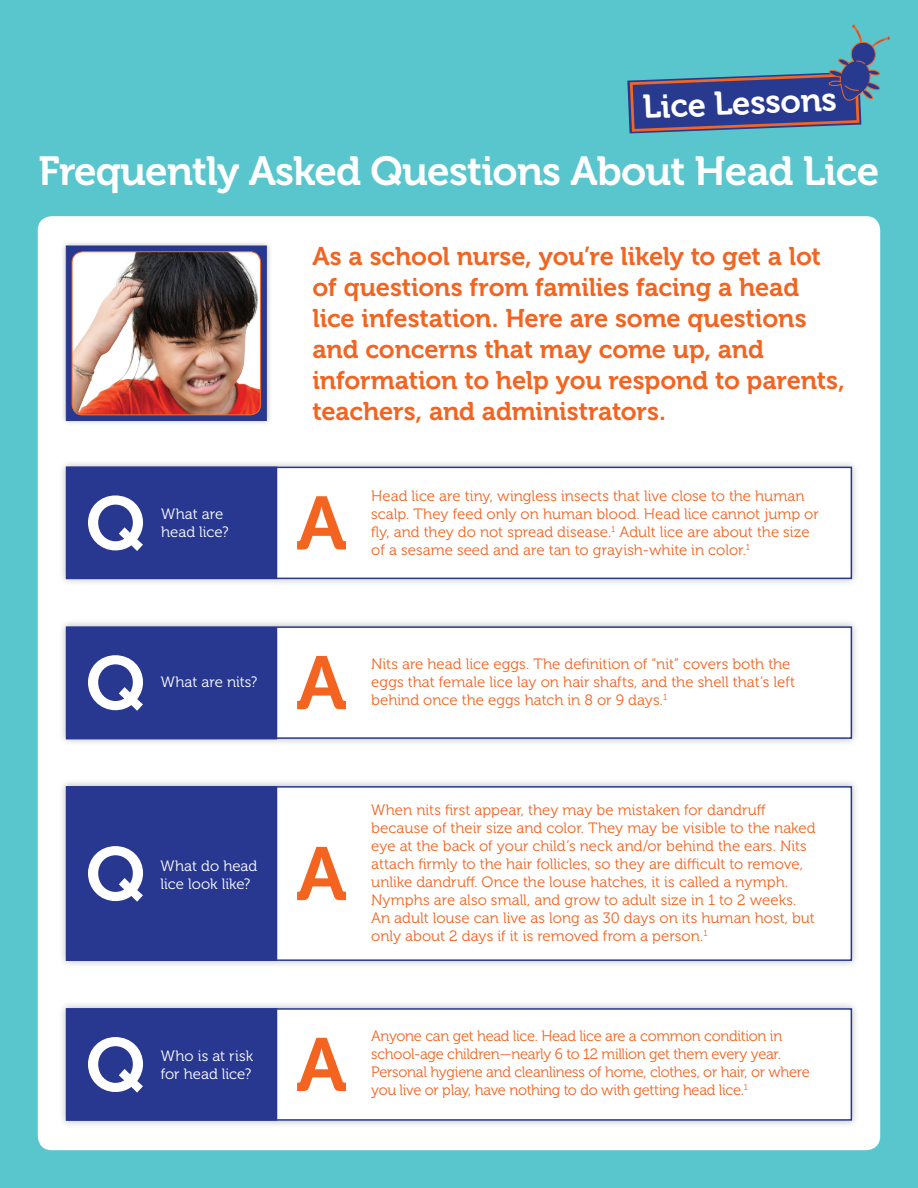
<style>
.page{position:relative;width:918px;height:1188px;background:#59c6cd}
.page>*{position:absolute;margin:0;border:0;box-sizing:border-box;transform-origin:0 0}
.t1{font:75px "Museo 700";color:#fff}
.t2{font:75px "Museo 700";color:#f36421}
.t3{font:40.5px "Museo 700";letter-spacing:-.02em;color:#fff}
.t4{font:33px "Museo 700";color:#fff}
.t5{font:25.5px/31.2px "Museo 700";letter-spacing:-.005em;color:#f36421}
.t6{font:15px/18px "Museo 300";color:#f36421}
.t7{font:15px/18px "Museo 300";letter-spacing:-.02em;color:#f36421}
.t8{font:15px/18px "Museo 300";color:#fff}
</style>
<div class="page">
<div style="left:38px;top:216px;width:842px;height:934px;background:#fff;border-radius:14px"></div>
<div style="left:58px;top:459px;width:802px;height:128px;background:#231f20;opacity:.3"></div>
<div style="left:66px;top:467px;width:786px;height:112px;background:#fff;border:2px solid #283890"></div>
<div style="left:58px;top:619px;width:802px;height:128px;background:#231f20;opacity:.3"></div>
<div style="left:66px;top:626px;width:786px;height:113px;background:#fff;border:2px solid #283890"></div>
<div style="left:58px;top:779px;width:802px;height:190px;background:#231f20;opacity:.3"></div>
<div style="left:66px;top:786px;width:786px;height:175px;background:#fff;border:2px solid #283890"></div>
<div style="left:66px;top:786px;width:211px;height:175px;background:#283890"></div>
<div style="left:66px;top:627px;width:211px;height:112px;background:#283890"></div>
<div style="left:66px;top:467px;width:211px;height:112px;background:#283890"></div>
<div style="left:58px;top:1001px;width:802px;height:128px;background:#231f20;opacity:.3"></div>
<div style="left:66px;top:1008px;width:786px;height:113px;background:#fff;border:2px solid #283890"></div>
<div style="left:66px;top:1008px;width:211px;height:113px;background:#283890;border:2px solid #283890"></div>
<svg style="left:627px;top:24px;width:264px;height:109px"></svg>
<div style="left:60px;top:240px;width:212px;height:187px;background:#231f20;opacity:.3"></div>
<div style="left:66px;top:246px;width:201px;height:175px;background:linear-gradient(to right,#283890,#283890);border:1px solid #283890"></div>
<img style="left:72px;top:252px;width:189px;height:163px">
<div style="left:72px;top:251px;width:189px;height:164px;border:1px solid #f36421;border-radius:11px"></div>
<h3 class="t4" style="left:642px;top:88px;width:196px;rotate:-2deg">Lice Lessons</h3>
<h2 class="t3" style="left:39px;top:149px;width:842px">Frequently Asked Questions About Head Lice</h2>
<h1 class="t1" style="left:86px;top:482px;width:61px">Q</h1>
<p class="t8" style="left:161px;top:505px;width:69px">What are head lice?</p>
<h1 class="t1" style="left:86px;top:642px;width:61px">Q</h1>
<p class="t8" style="left:161px;top:673px;width:98px">What are nits?</p>
<h3 class="t5" style="left:312px;top:241px;width:534px">As a school nurse, you’re likely to get a lot of questions from families facing a head lice infestation. Here are some questions and concerns that may come up, and information to help you respond to parents, teachers, and administrators.</h3>
<h1 class="t2" style="left:296px;top:482px;width:52px">A</h1>
<p class="t6" style="left:371px;top:487px;width:449px">Head lice are tiny, wingless insects that live close to the human scalp. They feed only on human blood. Head lice cannot jump or fly, and they do not spread disease.<sup>1</sup> Adult lice are about the size of a sesame seed and are tan to grayish-white in color.<sup>1</sup></p>
<h1 class="t2" style="left:296px;top:642px;width:52px">A</h1>
<p class="t6" style="left:371px;top:655px;width:426px">Nits are head lice eggs. The definition of “nit” covers both the eggs that female lice lay on hair shafts, and the shell that’s left behind once the eggs hatch in 8 or 9 days.<sup>1</sup></p>
<h1 class="t1" style="left:86px;top:833px;width:61px">Q</h1>
<h1 class="t2" style="left:296px;top:832px;width:52px">A</h1>
<p class="t8" style="left:160px;top:858px;width:98px">What do head lice look like?</p>
<p class="t6" style="left:371px;top:802px;width:446px">When nits first appear, they may be mistaken for dandruff because of their size and color. They may be visible to the naked eye at the back of your child’s neck and/or behind the ears. Nits attach firmly to the hair follicles, so they are difficult to remove, unlike dandruff. Once the louse hatches, it is called a nymph.<br>Nymphs are also small, and grow to adult size in 1 to 2 weeks.<br>An adult louse can live as long as 30 days on its human host, but only about 2 days if it is removed from a person.<sup>1</sup></p>
<h1 class="t1" style="left:86px;top:1023px;width:61px">Q</h1>
<h1 class="t2" style="left:296px;top:1023px;width:52px">A</h1>
<p class="t8" style="left:161px;top:1047px;width:94px">Who is at risk for head lice?</p>
<p class="t7" style="left:371px;top:1027px;width:440px">Anyone can get head lice. Head lice are a common condition in school-age children—nearly 6 to 12 million get them every year.<br>Personal hygiene and cleanliness of home, clothes, or hair, or where you live or play, have nothing to do with getting head lice.<sup>1</sup></p>
</div>
